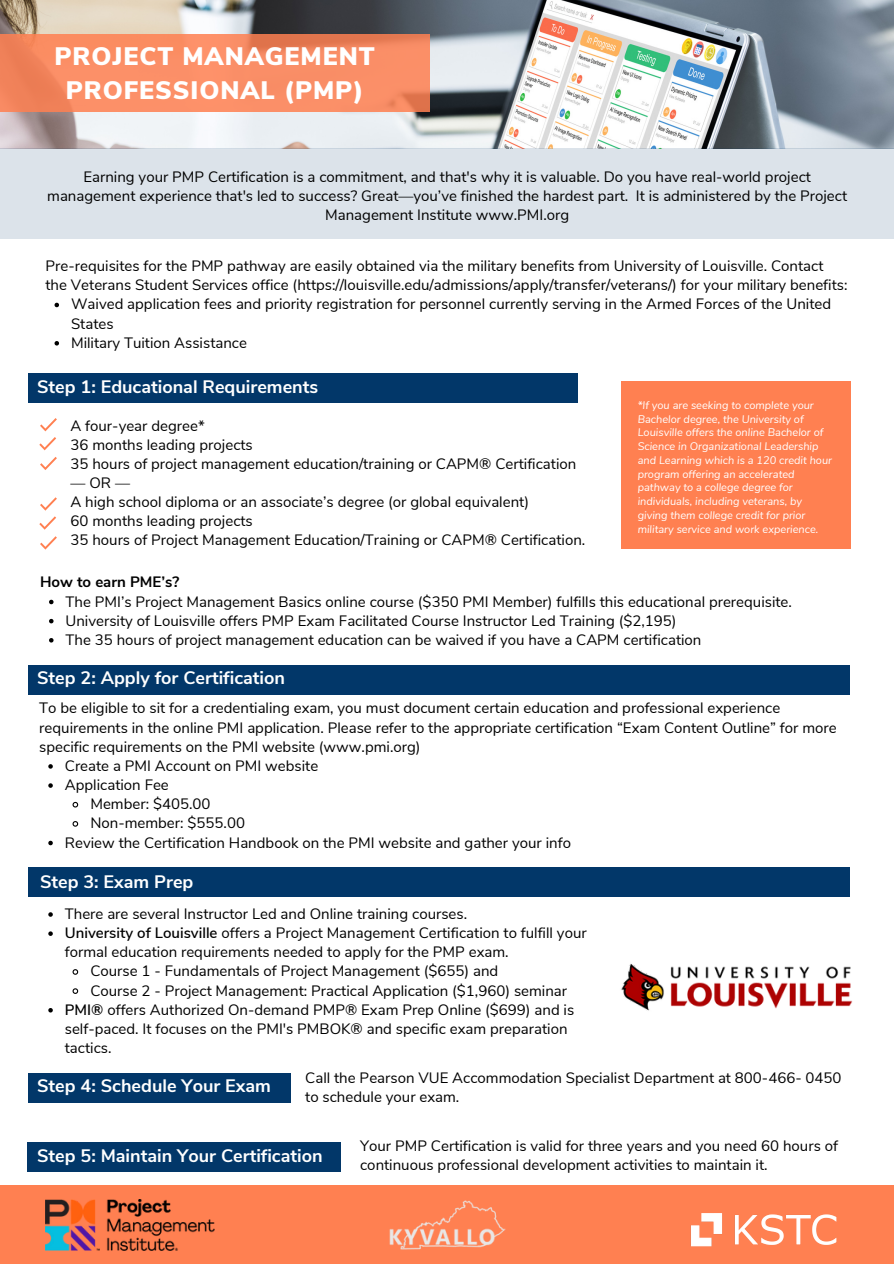
<style>
.page{position:relative;width:894px;height:1264px;background:#fff}
.page>*{position:absolute;margin:0;border:0;box-sizing:border-box;transform-origin:0 0}
.t1{font:900 25.2px/33.8px "Nunito Sans";letter-spacing:.035em;color:#fff;text-align:center}
.t2{font:700 18px "Nunito Sans";color:#fff}
.t3{font:15px/19.2px "Nunito Sans";color:#000}
.t4{font:700 15px "Nunito Sans";color:#000}
.t5{font:italic 10.95px/13.8px "Nunito Sans";color:#fff}
.s1{font-weight:600}
</style>
<div class="page">
<img style="left:0;top:0;width:893px;height:148px">
<div style="left:0;top:149px;width:893px;height:90px;background:#dce3ea"></div>
<div style="left:0;top:1185px;width:893px;height:78px;background:#ff8051"></div>
<svg style="left:0;top:34px;width:429px;height:78px;background:#f78a62"></svg>
<img style="left:45px;top:1199px;width:169px;height:51px">
<svg style="left:40px;top:418px;width:17px;height:13px"></svg>
<svg style="left:39px;top:437px;width:17px;height:13px"></svg>
<svg style="left:40px;top:457px;width:17px;height:13px"></svg>
<svg style="left:40px;top:497px;width:17px;height:13px"></svg>
<svg style="left:39px;top:516px;width:17px;height:13px"></svg>
<svg style="left:40px;top:536px;width:17px;height:13px"></svg>
<img style="left:621px;top:964px;width:231px;height:47px">
<div style="left:621px;top:381px;width:229px;height:168px;background:#ff8051"></div>
<svg style="left:54px;top:303px;width:5px;height:4px"></svg>
<svg style="left:54px;top:341px;width:5px;height:4px"></svg>
<div style="left:28px;top:373px;width:549px;height:29px;background:#023769"></div>
<svg style="left:49px;top:599px;width:5px;height:5px"></svg>
<svg style="left:49px;top:619px;width:5px;height:4px"></svg>
<svg style="left:49px;top:638px;width:5px;height:4px"></svg>
<div style="left:28px;top:867px;width:821px;height:29px;background:#023769"></div>
<svg style="left:48px;top:912px;width:5px;height:4px"></svg>
<svg style="left:48px;top:931px;width:5px;height:4px"></svg>
<svg style="left:72px;top:969px;width:7px;height:6px"></svg>
<svg style="left:72px;top:988px;width:7px;height:6px"></svg>
<svg style="left:48px;top:1008px;width:5px;height:4px"></svg>
<div style="left:28px;top:665px;width:821px;height:29px;background:#023769"></div>
<svg style="left:48px;top:764px;width:5px;height:4px"></svg>
<svg style="left:48px;top:783px;width:5px;height:4px"></svg>
<svg style="left:72px;top:801px;width:7px;height:7px"></svg>
<svg style="left:72px;top:821px;width:7px;height:6px"></svg>
<svg style="left:48px;top:840px;width:5px;height:5px"></svg>
<div style="left:28px;top:1073px;width:262px;height:30px;background:#023769"></div>
<div style="left:28px;top:1141px;width:313px;height:30px;background:#023769"></div>
<img style="left:389px;top:1200px;width:117px;height:50px">
<img style="left:690px;top:1213px;width:147px;height:34px">
<h1 class="t1" style="left:55px;top:40px;width:321px">PROJECT MANAGEMENT<br>PROFESSIONAL (PMP)</h1>
<p class="t3" style="left:47px;top:167px;width:801px;text-align:center">Earning your PMP Certification is a commitment, and that's why it is valuable. Do you have real-world project management experience that's led to success? Great—you’ve finished the hardest part. It is administered by the Project<br>Management Institute www.PMI.org</p>
<p class="t3" style="left:45px;top:257px;width:803px">Pre-requisites for the PMP pathway are easily obtained via the military benefits from University of Louisville. Contact the Veterans Student Services office (https://louisville.edu/admissions/apply/transfer/veterans/) for your military benefits:</p>
<p class="t3" style="left:71px;top:295px;width:761px">Waived application fees and priority registration for personnel currently serving in the Armed Forces of the United<br>States<br>Military Tuition Assistance</p>
<p class="t2" style="left:37px;top:374px;width:282px">Step 1: Educational Requirements</p>
<p class="t3" style="left:70px;top:416px;width:516px">A four-year degree*<br>36 months leading projects<br>35 hours of project management education/training or CAPM® Certification —OR—<br>A high school diploma or an associate’s degree (or global equivalent)<br>60 months leading projects<br>35 hours of Project Management Education/Training or CAPM® Certification.</p>
<p class="t4" style="left:40px;top:572px;width:141px">How to earn PME’s?</p>
<p class="t5" style="left:637px;top:398px;width:196px">*If you are seeking to complete your Bachelor degree, the University of Louisville offers the online Bachelor of Science in Organizational Leadership and Learning which is a 120 credit hour program offering an accelerated pathway to a college degree for individuals, including veterans, by giving them college credit for prior military service and work experience.</p>
<p class="t3" style="left:66px;top:592px;width:727px">The PMI’s Project Management Basics online course ($350 PMI Member) fulfills this educational prerequisite.<br>University of Louisville offers PMP Exam Facilitated Course Instructor Led Training ($2,195)<br>The 35 hours of project management education can be waived if you have a CAPM certification</p>
<p class="t2" style="left:37px;top:666px;width:249px">Step 2: Apply for Certification</p>
<p class="t3" style="left:39px;top:699px;width:798px">To be eligible to sit for a credentialing exam, you must document certain education and professional experience requirements in the online PMI application. Please refer to the appropriate certification “Exam Content Outline” for more specific requirements on the PMI website (www.pmi.org)</p>
<p class="t3" style="left:65px;top:756px;width:255px">Create a PMI Account on PMI website</p>
<p class="t3" style="left:65px;top:775px;width:105px">Application Fee</p>
<p class="t3" style="left:90px;top:794px;width:122px">Member: $405.00</p>
<p class="t3" style="left:90px;top:813px;width:156px">Non-member: $555.00</p>
<p class="t3" style="left:65px;top:833px;width:507px">Review the Certification Handbook on the PMI website and gather your info</p>
<p class="t2" style="left:40px;top:869px;width:155px">Step 3: Exam Prep</p>
<p class="t3" style="left:65px;top:904px;width:403px">There are several Instructor Led and Online training courses.</p>
<p class="t3" style="left:65px;top:923px;width:523px"><span class="s1">University of Louisville</span> offers a Project Management Certification to fulfill your</p>
<p class="t3" style="left:65px;top:942px;width:445px">formal education requirements needed to apply for the PMP exam.</p>
<p class="t3" style="left:90px;top:961px;width:409px">Course 1 - Fundamentals of Project Management ($655) and</p>
<p class="t3" style="left:90px;top:981px;width:478px">Course 2 - Project Management: Practical Application ($1,960) seminar</p>
<p class="t3" style="left:65px;top:1000px;width:511px"><span class="s1">PMI®</span> offers Authorized On-demand PMP® Exam Prep Online ($699) and is</p>
<p class="t3" style="left:65px;top:1019px;width:504px">self-paced. It focuses on the PMI's PMBOK® and specific exam preparation</p>
<p class="t3" style="left:65px;top:1038px;width:48px">tactics.</p>
<p class="t3" style="left:305px;top:1068px;width:537px">Call the Pearson VUE Accommodation Specialist Department at 800-466- 0450 to schedule your exam.</p>
<p class="t3" style="left:360px;top:1136px;width:479px">Your PMP Certification is valid for three years and you need 60 hours of continuous professional development activities to maintain it.</p>
<p class="t2" style="left:37px;top:1074px;width:235px">Step 4: Schedule Your Exam</p>
<p class="t2" style="left:37px;top:1143px;width:287px">Step 5: Maintain Your Certification</p>
</div>
